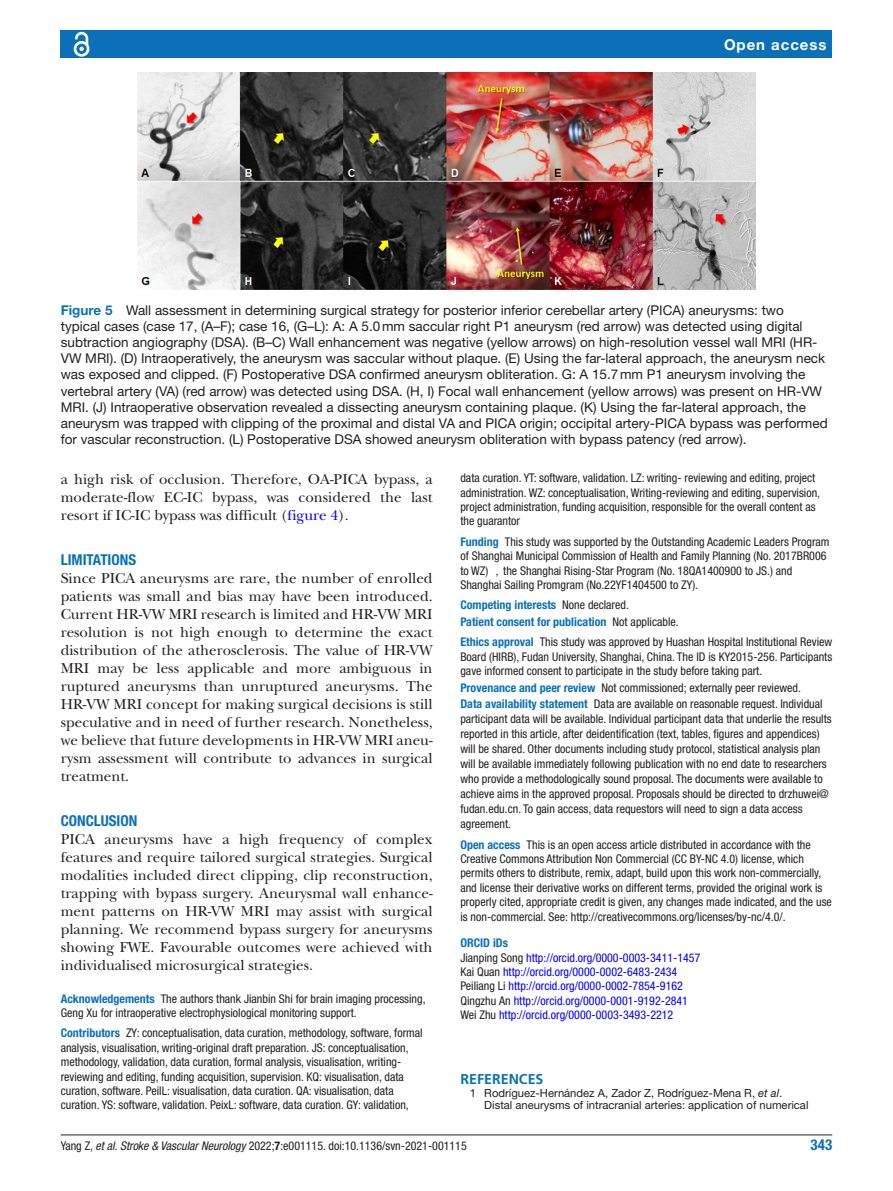
<style>
.page{position:relative;width:893px;height:1191px;background:#fff}
.page>*{position:absolute;margin:0;border:0;box-sizing:border-box;transform-origin:0 0}
.t1{font:15px/18px "New Baskerville";color:#231f20;text-align:justify}
.t2{font:700 condensed 15px "Helvetica Neue LT Std";color:#0a71b9}
.t3{font:700 15px "Helvetica Neue LT Std";letter-spacing:.065em;color:#fff}
.t4{font:700 14.25px "Frutiger LT Std";color:#0a71b9}
.t5{font:13.5px/16.2px "Helvetica Neue LT Std";color:#231f20}
.t6{font:condensed 12px/14.4px "Helvetica Neue LT Std";color:#231f20}
.t7{font:condensed 12px/14.4px "Helvetica Neue LT Std";color:#00f}
.t8{font:700 condensed 12px/16.5px "Helvetica Neue LT Std";color:#0a71b9}
.t9{font:11.25px/12.8px "Helvetica Neue LT Std";color:#231f20}
.s1{font-weight:700;color:#0a71b9}
.s2{color:#00f}
.s3{font-family:"Arial Unicode MS";font-stretch:normal}
.s4{font-weight:400;color:#231f20}
.s5{color:#231f20}
.s6{font-style:italic}
.s7{font-weight:700}
</style>
<div class="page">
<hr style="left:61px;top:1134px;width:771px;height:1px;background:#231f20">
<div style="left:61px;top:31px;width:771px;height:27px;background:#0a71b9"></div>
<svg style="left:73px;top:31px;width:17px;height:26px"></svg>
<img style="left:138px;top:73px;width:617px;height:216px">
<p class="t3" style="left:724px;top:35px;width:104px">Open access</p>
<p class="t5" style="left:61px;top:301px;width:768px"><span class="s1">Figure 5</span> Wall assessment in determining surgical strategy for posterior inferior cerebellar artery (PICA) aneurysms: two<br>typical cases (case 17, (A–F); case 16, (G–L): A: A 5.0mm saccular right P1 aneurysm (red arrow) was detected using digital subtraction angiography (DSA). (B–C) Wall enhancement was negative (yellow arrows) on high-resolution vessel wall MRI (HR-VW MRI). (D) Intraoperatively, the aneurysm was saccular without plaque. (E) Using the far-lateral approach, the aneurysm neck was exposed and clipped. (F) Postoperative DSA confirmed aneurysm obliteration. G: A 15.7mm P1 aneurysm involving the vertebral artery (VA) (red arrow) was detected using DSA. (H, I) Focal wall enhancement (yellow arrows) was present on HR-VW MRI. (J) Intraoperative observation revealed a dissecting aneurysm containing plaque. (K) Using the far-lateral approach, the aneurysm was trapped with clipping of the proximal and distal VA and PICA origin; occipital artery-PICA bypass was performed for vascular reconstruction. (L) Postoperative DSA showed aneurysm obliteration with bypass patency (red arrow).</p>
<p class="t1" style="left:61px;top:470px;width:373px">a high risk of occlusion. Therefore, OA-PICA bypass, a moderate-flow EC-IC bypass, was considered the last resort if IC-IC bypass was difficult (<span class="s2">figure 4</span>).</p>
<p class="t2" style="left:61px;top:550px;width:77px">LIMITATIONS</p>
<p class="t1" style="left:61px;top:569px;width:373px">Since PICA aneurysms are rare, the number of enrolled patients was small and bias may have been introduced.<br>Current HR-VW MRI research is limited and HR-VW MRI resolution is not high enough to determine the exact distribution of the atherosclerosis. The value of HR-VW MRI may be less applicable and more ambiguous in ruptured aneurysms than unruptured aneurysms. The HR-VW MRI concept for making surgical decisions is still speculative and in need of further research. Nonetheless, we believe that future developments in HR-VW MRI aneu&shy;rysm assessment will contribute to advances in surgical treatment.</p>
<p class="t2" style="left:61px;top:811px;width:78px">CONCLUSION</p>
<p class="t1" style="left:61px;top:830px;width:373px">PICA aneurysms have a high frequency of complex features and require tailored surgical strategies. Surgical modalities included direct clipping, clip reconstruction, trapping with bypass surgery. Aneurysmal wall enhance&shy;ment patterns on HR-VW MRI may assist with surgical planning. We recommend bypass surgery for aneurysms showing FWE. Favourable outcomes were achieved with individualised microsurgical strategies.</p>
<p class="t6" style="left:61px;top:991px;width:366px"><span class="s1">Acknowledgements</span> The authors thank Jianbin Shi for brain imaging processing,<br>Geng Xu for intraoperative electrophysiological monitoring support.</p>
<p class="t6" style="left:61px;top:1025px;width:363px"><span class="s1">Contributors</span> ZY: conceptualisation, data curation, methodology, software, formal analysis, visualisation, writing-original draft preparation. JS: conceptualisation, methodology, validation, data curation, formal analysis, visualisation, writing&shy;reviewing and editing, funding acquisition, supervision. KQ: visualisation, data curation, software. PeilL: visualisation, data curation. QA: visualisation, data curation. YS: software, validation. PeixL: software, data curation. GY: validation,</p>
<p class="t6" style="left:460px;top:471px;width:361px">data curation. YT: software, validation. LZ: writing- reviewing and editing, project administration. WZ: conceptualisation, Writing-reviewing and editing, supervision, project administration, funding acquisition, responsible for the overall content as the guarantor</p>
<p class="t6" style="left:460px;top:534px;width:371px"><span class="s1">Funding</span> This study was supported by the Outstanding Academic Leaders Program of Shanghai Municipal Commission of Health and Family Planning (No. 2017BR006 to WZ) <span class="s3">，</span>the Shanghai Rising-Star Program (No. 18QA1400900 to JS.) and Shanghai Sailing Promgram (No.22YF1404500 to ZY).</p>
<p class="t8" style="left:460px;top:597px;width:220px">Competing interests <span class="s4">None declared.<br></span>Patient consent for publication <span class="s4">Not applicable.</span></p>
<p class="t6" style="left:460px;top:635px;width:373px;text-align:justify"><span class="s1">Ethics approval</span> This study was approved by Huashan Hospital Institutional Review Board (HIRB), Fudan University, Shanghai, China. The ID is KY2015-256. Participants gave informed consent to participate in the study before taking part.</p>
<p class="t6" style="left:460px;top:679px;width:364px;line-height:16.5px"><span class="s1">Provenance and peer review</span> Not commissioned; externally peer reviewed.<br><span class="s1">Data availability statement</span> Data are available on reasonable request. Individual</p>
<p class="t6" style="left:460px;top:711px;width:373px;line-height:15px">participant data will be available. Individual participant data that underlie the results reported in this article, after deidentification (text, tables, figures and appendices) will be shared. Other documents including study protocol, statistical analysis plan will be available immediately following publication with no end date to researchers who provide a methodologically sound proposal. The documents were available to achieve aims in the approved proposal. Proposals should be directed to drzhuwei@ fudan.edu.cn. To gain access, data requestors will need to sign a data access agreement.</p>
<p class="t6" style="left:460px;top:837px;width:373px"><span class="s1">Open access</span> This is an open access article distributed in accordance with the Creative Commons Attribution Non Commercial (CC BY-NC 4.0) license, which permits others to distribute, remix, adapt, build upon this work non-commercially, and license their derivative works on different terms, provided the original work is properly cited, appropriate credit is given, any changes made indicated, and the use is non-commercial. See: http://creativecommons.org/licenses/by-nc/4.0/.</p>
<p class="t7" style="left:460px;top:935px;width:242px"><span class="s1">ORCID iDs<br></span><span class="s5">Jianping Song</span> http://orcid.org/0000-0003-3411-1457<br><span class="s5">Kai Quan</span> http://orcid.org/0000-0002-6483-2434<br><span class="s5">Peiliang Li</span> http://orcid.org/0000-0002-7854-9162<br><span class="s5">Qingzhu An</span> http://orcid.org/0000-0001-9192-2841<br><span class="s5">Wei Zhu</span> http://orcid.org/0000-0003-3493-2212</p>
<p class="t4" style="left:460px;top:1070px;width:85px">REFERENCES</p>
<p class="t9" style="left:484px;top:1086px;width:326px;text-indent:-15px">1 Rodríguez-Hernández A, Zador Z, Rodríguez-Mena R, <span class="s6">et al</span>.<br>Distal aneurysms of intracranial arteries: application of numerical</p>
<p class="t6" style="left:61px;top:1138px;width:408px">Yang Z, <span class="s6">et al</span>. <span class="s6">Stroke &amp; Vascular Neurology</span> 2022;<span class="s7">7</span>:e001115. doi:10.1136/svn-2021-001115</p>
<p class="t2" style="left:811px;top:1135px;width:23px">343</p>
</div>
